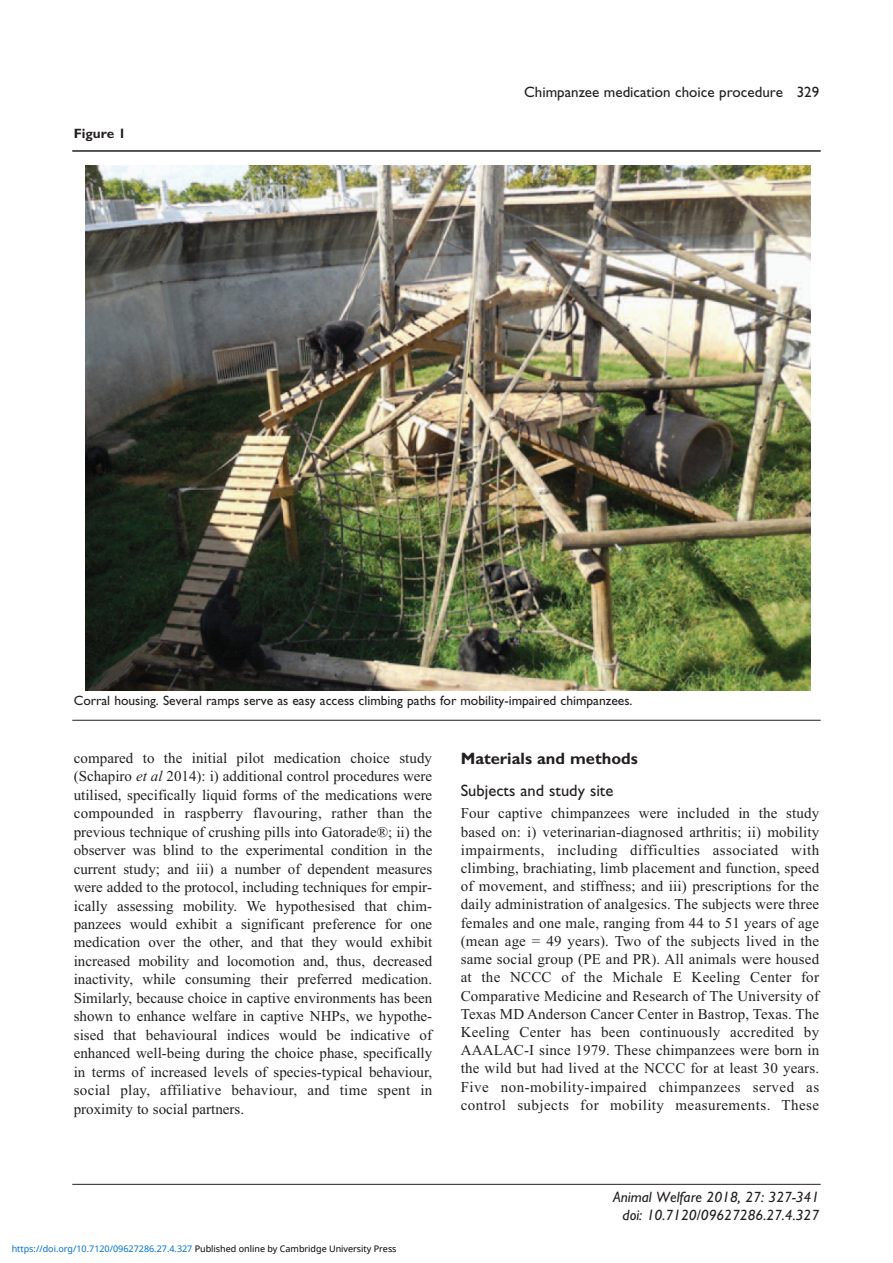
<style>
.page{position:relative;width:893px;height:1263px;background:#fff}
.page>*{position:absolute;margin:0;border:0;box-sizing:border-box;transform-origin:0 0}
.t1{font:16.5px "Gill Sans";color:#231f20}
.t2{font:700 16.5px "Gill Sans";color:#231f20}
.t3{font:15px/18.5px "Times New Roman";letter-spacing:.025em;color:#231f20;text-align:justify}
.t4{font:italic 15px/18px "Gill Sans";color:#231f20;text-align:right}
.t5{font:15px "Gill Sans";color:#231f20}
.t6{font:13.5px "Gill Sans";color:#231f20}
.t7{font:700 13.5px "Gill Sans";color:#231f20}
.t8{font:9px "Noto Sans";color:#0172cf}
.s1{font-style:italic}
.s2{color:#000}
</style>
<div class="page">
<hr style="left:72px;top:1184px;width:749px;height:1px;background:#231f20">
<hr style="left:72px;top:150px;width:749px;height:2px;background:#231f20">
<img style="left:86px;top:166px;width:725px;height:524px">
<hr style="left:72px;top:720px;width:749px;height:1px;background:#231f20">
<p class="t7" style="left:74px;top:126px;width:54px">Figure 1</p>
<p class="t5" style="left:524px;top:83px;width:296px">Chimpanzee medication choice procedure 329</p>
<p class="t6" style="left:74px;top:692px;width:560px">Corral housing. Several ramps serve as easy access climbing paths for mobility-impaired chimpanzees.</p>
<p class="t3" style="left:74px;top:748px;width:360px">compared to the initial pilot medication choice study (Schapiro <span class="s1">et al</span> 2014): i) additional control procedures were utilised, specifically liquid forms of the medications were compounded in raspberry flavouring, rather than the previous technique of crushing pills into Gatorade®; ii) the observer was blind to the experimental condition in the current study; and iii) a number of dependent measures were added to the protocol, including techniques for empir&shy;ically assessing mobility. We hypothesised that chim&shy;panzees would exhibit a significant preference for one medication over the other, and that they would exhibit increased mobility and locomotion and, thus, decreased inactivity, while consuming their preferred medication.<br>Similarly, because choice in captive environments has been shown to enhance welfare in captive NHPs, we hypothe&shy;sised that behavioural indices would be indicative of enhanced well-being during the choice phase, specifically in terms of increased levels of species-typical behaviour, social play, affiliative behaviour, and time spent in proximity to social partners.</p>
<p class="t2" style="left:461px;top:749px;width:179px">Materials and methods</p>
<p class="t1" style="left:461px;top:780px;width:154px">Subjects and study site</p>
<p class="t3" style="left:461px;top:804px;width:360px">Four captive chimpanzees were included in the study based on: i) veterinarian-diagnosed arthritis; ii) mobility impairments, including difficulties associated with climbing, brachiating, limb placement and function, speed of movement, and stiffness; and iii) prescriptions for the daily administration of analgesics. The subjects were three females and one male, ranging from 44 to 51 years of age (mean age = 49 years). Two of the subjects lived in the same social group (PE and PR). All animals were housed at the NCCC of the Michale E Keeling Center for Comparative Medicine and Research of The University of Texas MD Anderson Cancer Center in Bastrop, Texas. The Keeling Center has been continuously accredited by AAALAC-I since 1979. These chimpanzees were born in the wild but had lived at the NCCC for at least 30 years.<br>Five non-mobility-impaired chimpanzees served as control subjects for mobility measurements. These</p>
<p class="t8" style="left:12px;top:1243px;width:386px">https://doi.org/10.7120/09627286.27.4.327 <span class="s2">Published online by Cambridge University Press</span></p>
<p class="t4" style="left:613px;top:1188px;width:208px">Animal Welfare 2018, 27: 327-341 doi: 10.7120/09627286.27.4.327</p>
</div>
